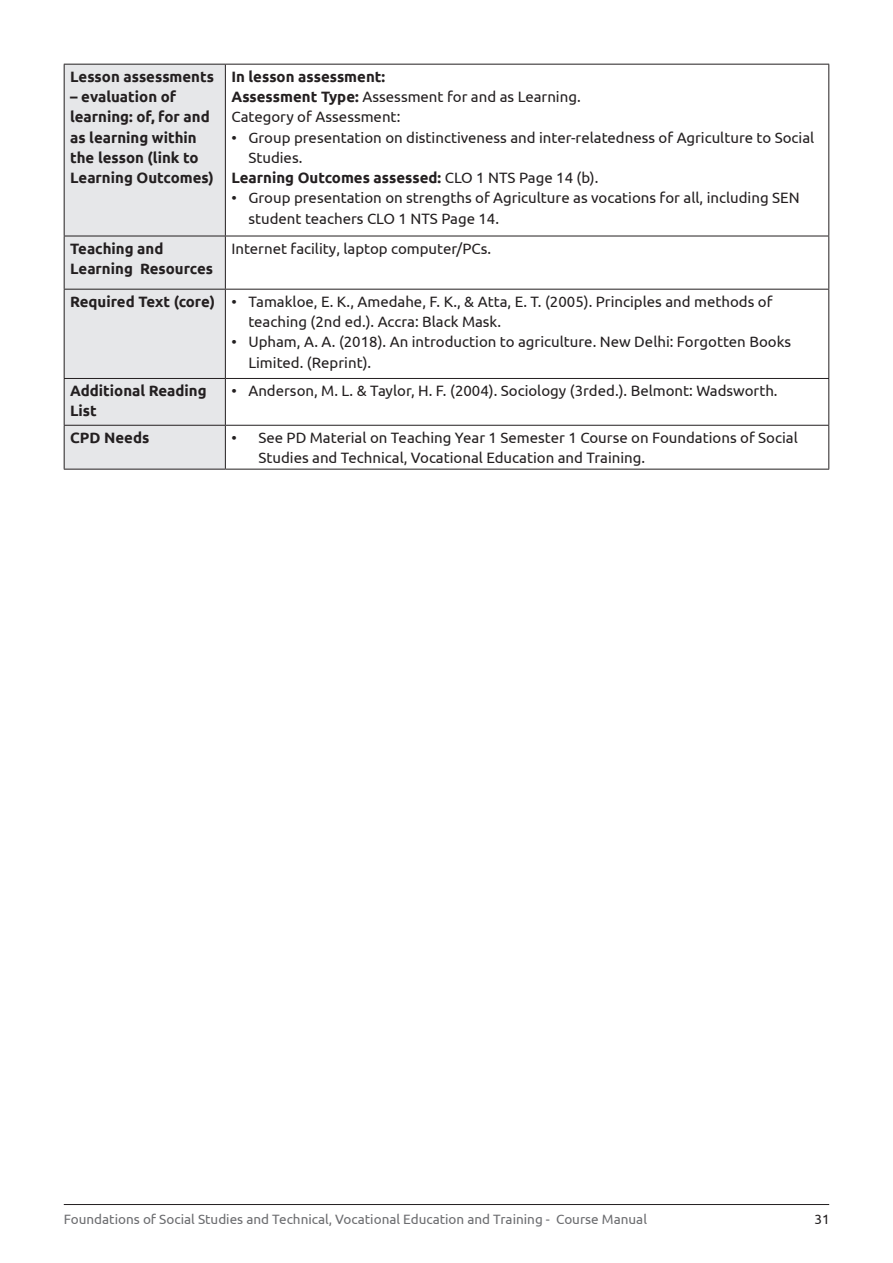
<style>
.page{position:relative;width:893px;height:1263px;background:#fff}
.page>*{position:absolute;margin:0;border:0;box-sizing:border-box;transform-origin:0 0}
.t1{font:15px/20.2px "Ubuntu";color:#231f20}
.t2{font:700 15px/20.2px "Ubuntu";color:#231f20}
.t3{font:13.5px "Ubuntu";color:#6c6d70}
.t4{font:13.5px "Ubuntu";color:#231f20}
.s1{font-weight:700}
.s2{font-weight:400}
</style>
<div class="page">
<hr style="left:64px;top:1204px;width:765px;height:1px;background:#231f20">
<div style="left:65px;top:65px;width:160px;height:404px;background:#e6e7e9"></div>
<hr style="left:64px;top:64px;width:161px;height:1px;background:#231f20">
<hr style="left:64px;top:65px;width:1px;height:171px;background:#231f20">
<hr style="left:225px;top:64px;width:604px;height:1px;background:#231f20">
<hr style="left:225px;top:65px;width:1px;height:171px;background:#231f20">
<hr style="left:828px;top:65px;width:1px;height:171px;background:#231f20">
<hr style="left:64px;top:236px;width:161px;height:1px;background:#231f20">
<hr style="left:64px;top:236px;width:1px;height:53px;background:#231f20">
<hr style="left:225px;top:236px;width:604px;height:1px;background:#231f20">
<hr style="left:225px;top:236px;width:1px;height:53px;background:#231f20">
<hr style="left:828px;top:236px;width:1px;height:53px;background:#231f20">
<hr style="left:64px;top:289px;width:161px;height:1px;background:#231f20">
<hr style="left:64px;top:290px;width:1px;height:88px;background:#231f20">
<hr style="left:225px;top:289px;width:604px;height:1px;background:#231f20">
<hr style="left:225px;top:290px;width:1px;height:88px;background:#231f20">
<hr style="left:828px;top:290px;width:1px;height:88px;background:#231f20">
<hr style="left:64px;top:378px;width:161px;height:1px;background:#231f20">
<hr style="left:64px;top:379px;width:1px;height:46px;background:#231f20">
<hr style="left:225px;top:378px;width:604px;height:1px;background:#231f20">
<hr style="left:225px;top:379px;width:1px;height:46px;background:#231f20">
<hr style="left:828px;top:379px;width:1px;height:46px;background:#231f20">
<hr style="left:64px;top:425px;width:161px;height:1px;background:#231f20">
<hr style="left:64px;top:426px;width:1px;height:43px;background:#231f20">
<hr style="left:225px;top:425px;width:604px;height:1px;background:#231f20">
<hr style="left:225px;top:426px;width:1px;height:43px;background:#231f20">
<hr style="left:828px;top:426px;width:1px;height:43px;background:#231f20">
<hr style="left:64px;top:469px;width:161px;height:1px;background:#231f20">
<hr style="left:225px;top:469px;width:604px;height:1px;background:#231f20">
<p class="t2" style="left:70px;top:66px;width:145px">Lesson assessments</p>
<p class="t2" style="left:70px;top:86px;width:145px">– evaluation of learning: of, for and as learning within the lesson (link to<br>Learning Outcomes)</p>
<p class="t1" style="left:231px;top:66px;width:351px"><span class="s1">In lesson assessment:<br>Assessment Type:</span> Assessment for and as Learning.<br>Category of Assessment:</p>
<p class="t1" style="left:231px;top:127px;width:584px">• Group presentation on distinctiveness and inter-relatedness of Agriculture to Social</p>
<p class="t1" style="left:248px;top:147px;width:56px">Studies.</p>
<p class="t2" style="left:231px;top:167px;width:224px">Learning Outcomes assessed: <span class="s2">CLO</span></p>
<p class="t1" style="left:476px;top:167px;width:22px">1 NTS</p>
<p class="t1" style="left:519px;top:167px;width:81px">Page 14 (b).</p>
<p class="t1" style="left:248px;top:187px;width:534px;text-indent:-17px">• Group presentation on strengths of Agriculture as vocations for all, including SEN student teachers CLO</p>
<p class="t1" style="left:399px;top:208px;width:22px">1 NTS</p>
<p class="t1" style="left:441px;top:208px;width:59px">Page 14.</p>
<p class="t2" style="left:70px;top:238px;width:144px">Teaching and<br>Learning Resources</p>
<p class="t1" style="left:231px;top:238px;width:261px">I nternet facility, laptop computer/PCs.</p>
<p class="t1" style="left:248px;top:291px;width:526px;text-indent:-178px"><span class="s1">Required Text (core)</span> • Tamakloe, E. K., Amedahe, F. K., &amp; Atta, E. T. (2005). Principles and methods of teaching (2nd ed.). Accra: Black Mask.</p>
<p class="t1" style="left:248px;top:331px;width:544px;text-indent:-17px">• U pham, A. A. (2018). An introduction to agriculture. New Delhi: Forgotten Books<br>Limited. (Reprint).</p>
<p class="t2" style="left:70px;top:380px;width:138px">Additional Reading<br>List</p>
<p class="t1" style="left:231px;top:380px;width:548px">• Anderson, M. L. &amp; Taylor, H . F. (2004). Sociology (3rded.). Belmont: Wadsworth.</p>
<p class="t2" style="left:70px;top:427px;width:81px">CPD Needs</p>
<p class="t1" style="left:258px;top:427px;width:541px;text-indent:-27px">• See PD Material on Teaching Year 1 Semester 1 Course on Foundations of Social<br>Studies and Technical, Vocational Education and Training.</p>
<p class="t3" style="left:64px;top:1211px;width:585px">Foundations of Social Studies and Technical, Vocational Education and Training - Course Manual</p>
<p class="t4" style="left:814px;top:1211px;width:17px">31</p>
</div>
